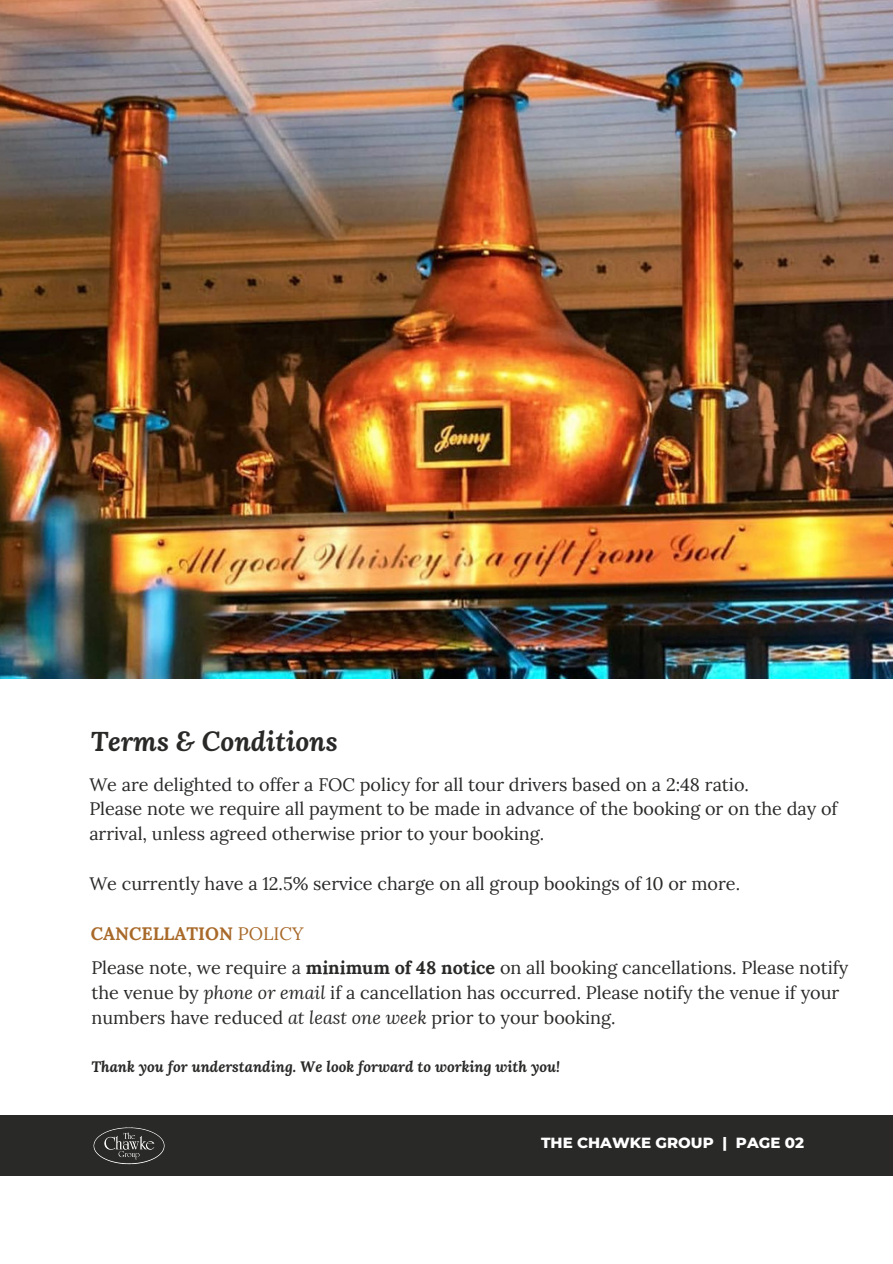
<style>
.page{position:relative;width:893px;height:1264px;background:#fff}
.page>*{position:absolute;margin:0;border:0;box-sizing:border-box;transform-origin:0 0}
.t1{font:italic 700 27px "Lora";color:#292928}
.t2{font:18px/24.8px "Lora";color:#292928}
.t3{font:700 18px "Lora";color:#a86929}
.t4{font:italic 700 15px "Lora";color:#292928}
.t5{font:800 15px "Montserrat";color:#fff}
.s1{font-weight:400}
.s2{font-weight:700}
.s3{font-style:italic}
</style>
<div class="page">
<img style="left:0;top:0;width:892px;height:678px">
<div style="left:0;top:1115px;width:892px;height:60px;background:#292928"></div>
<img style="left:93px;top:1127px;width:72px;height:38px">
<h1 class="t1" style="left:91px;top:722px;width:248px">Terms &amp; Conditions</h1>
<p class="t2" style="left:89px;top:771px;width:749px">We are delighted to offer a FOC policy for all tour drivers based on a 2:48 ratio.<br>Please note we require all payment to be made in advance of the booking or on the day of arrival, unless agreed otherwise prior to your booking.</p>
<p class="t2" style="left:89px;top:870px;width:652px">We currently have a 12.5% service charge on all group bookings of 10 or more.</p>
<p class="t3" style="left:91px;top:922px;width:214px">CANCELLATION <span class="s1">POLICY</span></p>
<p class="t2" style="left:91px;top:955px;width:758px">Please note, we require a <span class="s2">minimum of 48 notice</span> on all booking cancellations. Please notify the venue by <span class="s3">phone or email</span> if a cancellation has occurred. Please notify the venue if your numbers have reduced <span class="s3">at least one week</span> prior to your booking.</p>
<p class="t4" style="left:91px;top:1056px;width:470px">Thank you for understanding. We look forward to working with you!</p>
<p class="t5" style="left:541px;top:1133px;width:264px">THE CHAWKE GROUP | PAGE 02</p>
</div>
